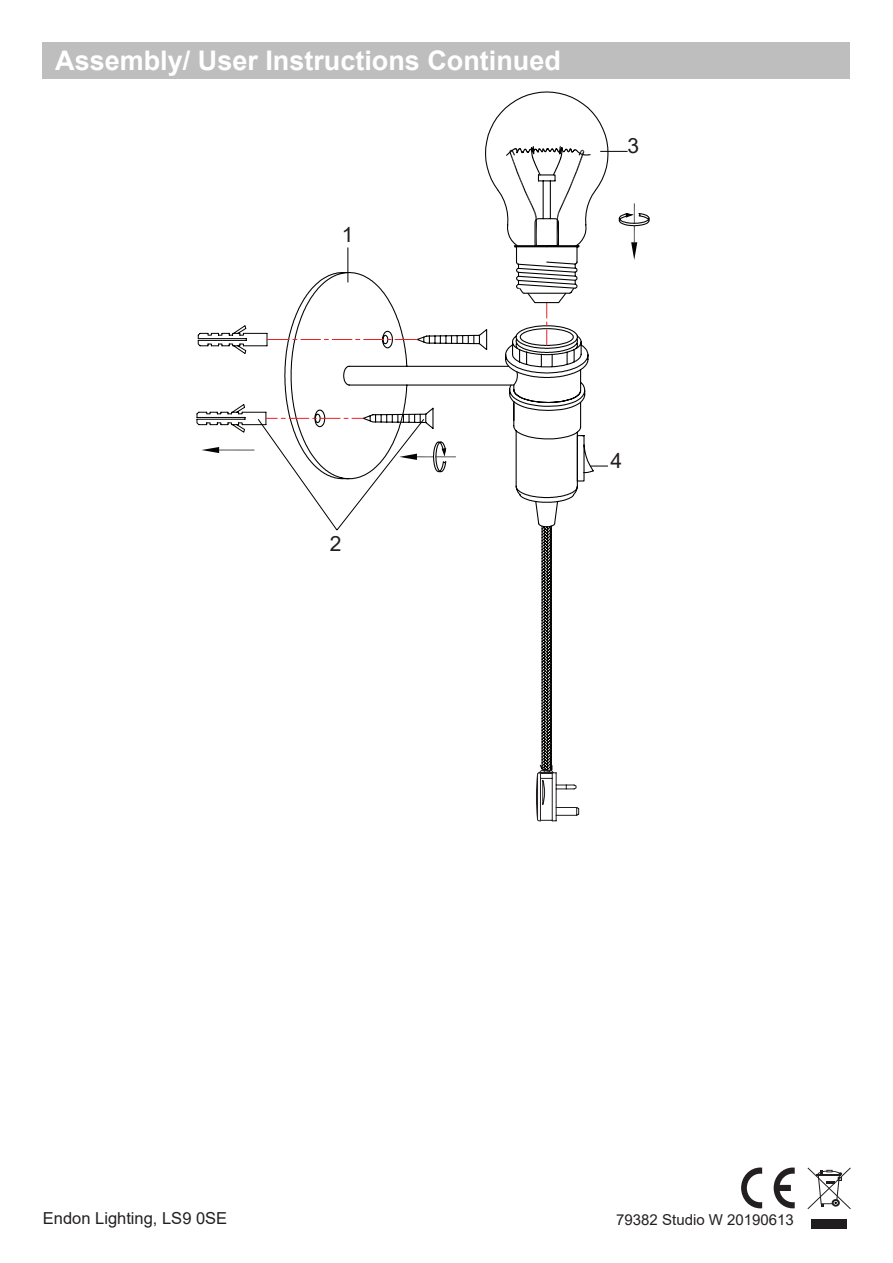
<style>
.page{position:relative;width:893px;height:1263px;background:#fff}
.page>*{position:absolute;margin:0;border:0;box-sizing:border-box;transform-origin:0 0}
.t1{font:700 27px "Arial";color:#fff}
.t2{font:21px "Arial";color:#221d1f}
.t3{font:16.5px "Arial";color:#231f20}
.t4{font:15px "Arial";color:#231f20}
</style>
<div class="page">
<svg style="left:741px;top:1167px;width:21px;height:41px"></svg>
<svg style="left:774px;top:1167px;width:21px;height:41px"></svg>
<svg style="left:807px;top:1167px;width:44px;height:42px"></svg>
<div style="left:811px;top:1219px;width:36px;height:9px;background:#201d1e"></div>
<div style="left:43px;top:43px;width:807px;height:36px;background:#bfbebe"></div>
<svg style="left:196px;top:91px;width:454px;height:730px"></svg>
<p class="t1" style="left:55px;top:42px;width:507px">Assembly/ User Instructions Continued</p>
<p class="t2" style="left:342px;top:220px;width:13px">1</p>
<p class="t2" style="left:628px;top:131px;width:13px">3</p>
<p class="t2" style="left:330px;top:529px;width:13px">2</p>
<p class="t2" style="left:610px;top:446px;width:13px">4</p>
<p class="t3" style="left:43px;top:1207px;width:186px">Endon Lighting, LS9 0SE</p>
<p class="t4" style="left:616px;top:1209px;width:179px">79382 Studio W 20190613</p>
</div>
